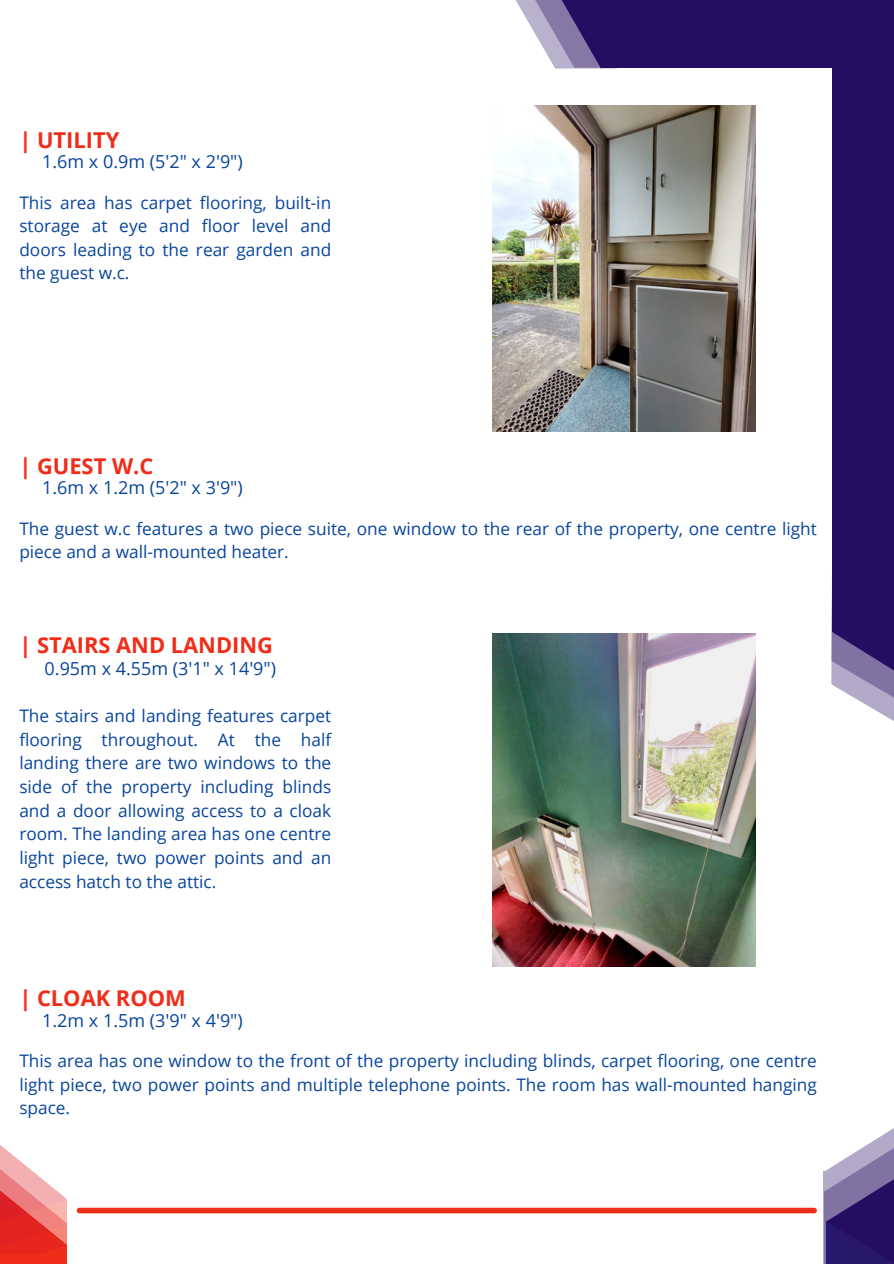
<style>
.page{position:relative;width:894px;height:1264px;background:#fff}
.page>*{position:absolute;margin:0;border:0;box-sizing:border-box;transform-origin:0 0}
.t1{font:700 21.9px "Open Sans";color:#ef2d19}
.t2{font:18px "Open Sans";color:#08459d}
.t3{font:17.25px/23.7px "Open Sans";color:#08459d;text-align:justify}
</style>
<div class="page">
<svg style="left:515px;top:0;width:13px;height:21px"></svg>
<svg style="left:528px;top:0;width:27px;height:68px;fill:#b9b2cd"></svg>
<div style="left:602px;top:0;width:291px;height:68px;background:#250e62"></div>
<svg style="left:831px;top:585px;width:62px;height:136px"></svg>
<div style="left:832px;top:0;width:61px;height:631px;background:#250e62"></div>
<svg style="left:832px;top:631px;width:61px;height:60px;background:#6c5d95"></svg>
<svg style="left:555px;top:0;width:62px;height:69px"></svg>
<svg style="left:823px;top:1129px;width:70px;height:134px"></svg>
<svg style="left:0;top:1145px;width:67px;height:118px"></svg>
<div style="left:79px;top:1207px;width:735px;height:6px;background:#ef2d19"></div>
<img style="left:492px;top:105px;width:263px;height:326px">
<img style="left:492px;top:633px;width:263px;height:333px">
<h1 class="t1" style="left:19px;top:124px;width:101px">| UTILITY</h1>
<p class="t2" style="left:42px;top:149px;width:202px">1.6m x 0.9m (5'2" x 2'9")</p>
<p class="t3" style="left:19px;top:190px;width:313px">This area has carpet flooring, built-in storage at eye and floor level and doors leading to the rear garden and the guest w.c.</p>
<p class="t1" style="left:19px;top:450px;width:135px">| GUEST W.C</p>
<p class="t2" style="left:42px;top:475px;width:202px">1.6m x 1.2m (5'2" x 3'9")</p>
<h1 class="t3" style="left:19px;top:516px;width:798px">The guest w.c features a two piece suite, one window to the rear of the property, one centre light piece and a wall-mounted heater.</h1>
<p class="t1" style="left:19px;top:629px;width:255px">| STAIRS AND LANDING</p>
<p class="t2" style="left:45px;top:655px;width:233px">0.95m x 4.55m (3'1" x 14'9")</p>
<h1 class="t3" style="left:19px;top:703px;width:313px">The stairs and landing features carpet flooring throughout. At the half landing there are two windows to the side of the property including blinds and a door allowing access to a cloak room. The landing area has one centre light piece, two power points and an access hatch to the attic.</h1>
<p class="t1" style="left:19px;top:983px;width:168px">| CLOAK ROOM</p>
<p class="t2" style="left:42px;top:1007px;width:202px">1.2m x 1.5m (3'9" x 4'9")</p>
<p class="t3" style="left:19px;top:1048px;width:798px">This area has one window to the front of the property including blinds, carpet flooring, one centre light piece, two power points and multiple telephone points. The room has wall-mounted hanging space.</p>
</div>
